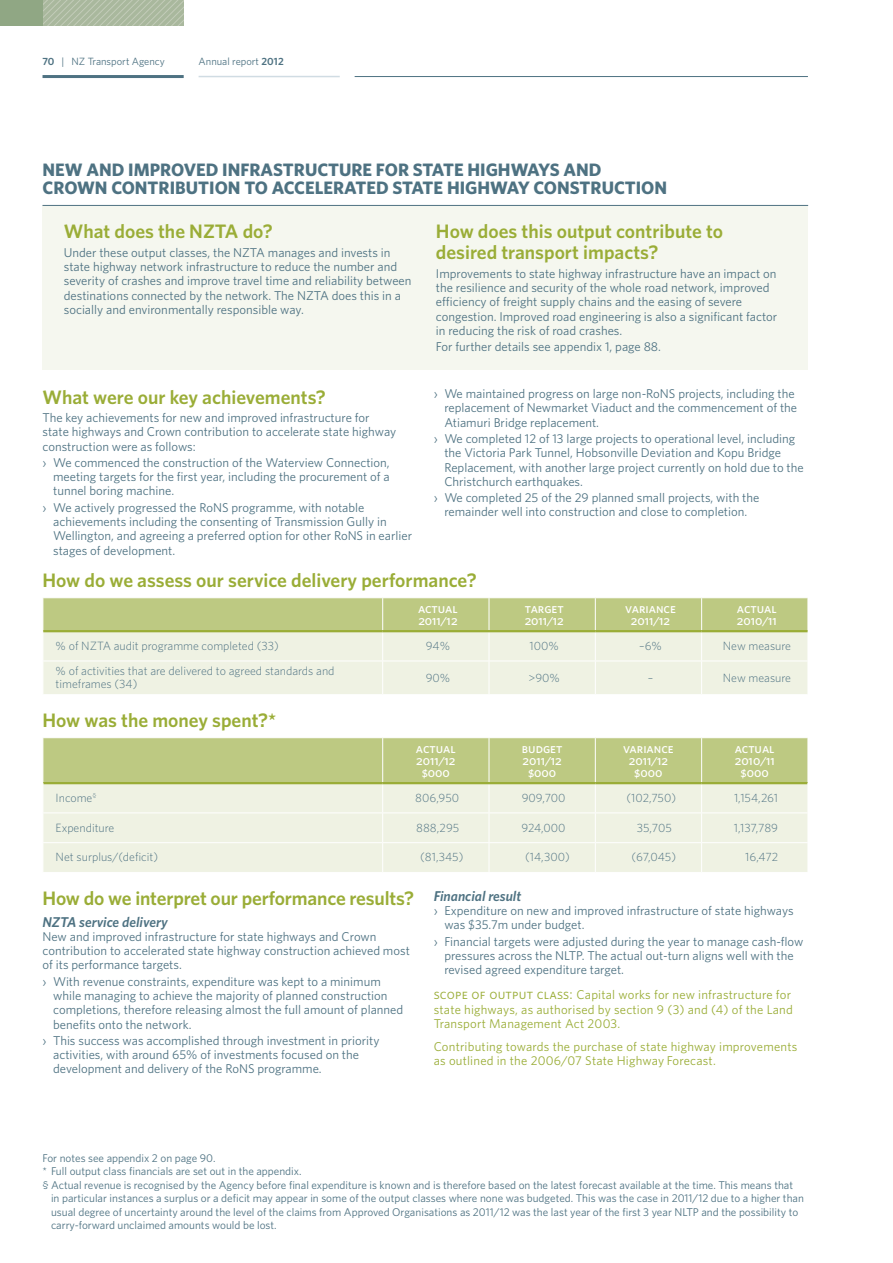
<style>
.page{position:relative;width:893px;height:1263px;background:#fff}
.page>*{position:absolute;margin:0;border:0;box-sizing:border-box;transform-origin:0 0}
.t1{font:600 19.5px/21px "Whitney";color:#9aad37}
.t2{font:700 18px/18px "Whitney";color:#4e7282}
.t3{font:italic 600 14.25px "Whitney";color:#4e7282}
.t4{font:13.5px/12px "Whitney Medium SC";color:#fff;text-align:center}
.t5{font:12.75px/14.2px "Whitney";color:#4e7282}
.t6{font:12.75px/14.2px "Whitney";letter-spacing:.015em;color:#9aad37}
.t7{font:300 12px/13.5px "Whitney";color:#4e7282}
.t8{font:11.25px "Whitney";color:#4e7282}
.t9{font:10.5px "Whitney";color:#4e7282}
.s1{font-weight:600}
.s2{font-size:14.25px}
</style>
<div class="page">
<hr style="left:43px;top:75px;width:141px;height:3px;background:#4e7282">
<hr style="left:355px;top:76px;width:453px;height:1px;background:#4e7282">
<hr style="left:199px;top:76px;width:141px;height:1px;background:#d0dce3">
<svg style="left:43px;top:0;width:141px;height:26px;background:#aebca2"></svg>
<div style="left:0;top:0;width:43px;height:26px;background:#90a784"></div>
<div style="left:44px;top:662px;width:763px;height:32px;background:#eff2e3"></div>
<svg style="left:44px;top:598px;width:763px;height:63px;background:#d4dcb0"></svg>
<hr style="left:382px;top:661px;width:1px;height:33px;background:#fff">
<hr style="left:489px;top:661px;width:1px;height:33px;background:#fff">
<hr style="left:595px;top:661px;width:1px;height:33px;background:#fff">
<hr style="left:701px;top:661px;width:1px;height:33px;background:#fff">
<hr style="left:43px;top:630px;width:340px;height:2px;background:#9aad37">
<hr style="left:383px;top:630px;width:106px;height:2px;background:#9aad37">
<hr style="left:489px;top:630px;width:106px;height:2px;background:#9aad37">
<hr style="left:595px;top:630px;width:107px;height:2px;background:#9aad37">
<hr style="left:702px;top:630px;width:105px;height:2px;background:#9aad37">
<svg style="left:43px;top:738px;width:765px;height:134px;background:#dde3c1"></svg>
<div style="left:43px;top:206px;width:765px;height:164px;background:#f5f7ef"></div>
<hr style="left:43px;top:205px;width:765px;height:1px;background:#4e7282">
<p class="t9" style="left:43px;top:54px;width:124px"><span class="s1">70</span> | NZ Transport Agency</p>
<p class="t9" style="left:199px;top:54px;width:87px">Annual report <span class="s1">2012</span></p>
<h2 class="t2" style="left:43px;top:160px;width:626px">NEW AND IMPROVED INFRASTRUCTURE FOR STATE HIGHWAYS AND<br>CROWN CONTRIBUTION TO ACCELERATED STATE HIGHWAY CONSTRUCTION</h2>
<h1 class="t1" style="left:64px;top:221px;width:210px">What does the NZTA do?</h1>
<p class="t5" style="left:64px;top:245px;width:349px">U nder these output classes, the NZTA manages and invests in state highway network infrastructure to reduce the number and severity of crashes and improve travel time and reliability between destinations connected by the network. The NZTA does this in a socially and environmentally responsible way.</p>
<h1 class="t1" style="left:43px;top:386px;width:285px">What were our key achievements?</h1>
<p class="t5" style="left:43px;top:410px;width:355px">The key achievements for new and improved infrastructure for state highways and Crown contribution to accelerate state highway construction were as follows:</p>
<p class="t5" style="left:53px;top:455px;width:338px;text-align:justify;text-indent:-11px">› We commenced the construction of the Waterview Connection, meeting targets for the first year, including the procurement of a tunnel boring machine.</p>
<p class="t5" style="left:53px;top:500px;width:360px;text-indent:-11px">› We actively progressed the RoNS programme, with notable achievements including the consenting of Transmission Gully in Wellington, and agreeing a preferred option for other RoNS in earlier stages of development.</p>
<h1 class="t1" style="left:436px;top:221px;width:289px">How does this output contribute to desired transport impacts?</h1>
<p class="t5" style="left:436px;top:266px;width:343px">Improvements to state highway infrastructure have an impact on the resilience and security of the whole road network, improved efficiency of freight supply chains and the easing of severe congestion. Improved road engineering is also a significant factor in reducing the risk of road crashes.</p>
<p class="t5" style="left:436px;top:339px;width:227px">For further details see appendix 1, page 88.</p>
<p class="t5" style="left:444px;top:386px;width:354px;text-indent:-11px">› We maintained progress on large non-RoNS projects, including the replacement of Newmarket Viaduct and the commencement of the<br>Atiamuri Bridge replacement.</p>
<p class="t5" style="left:444px;top:431px;width:361px;text-indent:-11px">› We completed 12 of 13 large projects to operational level, including the Victoria Park Tunnel, Hobsonville Deviation and Kopu Bridge Replacement, with another large project currently on hold due to the Christchurch earthquakes.</p>
<p class="t5" style="left:434px;top:490px;width:327px;text-align:center">› We completed 25 of the 29 planned small projects, with the remainder well into construction and close to completion.</p>
<h1 class="t1" style="left:43px;top:569px;width:436px">How do we assess our service delivery performance?</h1>
<p class="t4" style="left:418px;top:602px;width:41px;text-align:left">actual<br>2011/12</p>
<p class="t4" style="left:525px;top:602px;width:41px;text-align:left">target<br>2011/12</p>
<p class="t4" style="left:625px;top:602px;width:52px">variance<br>2011/12</p>
<p class="t4" style="left:737px;top:602px;width:42px;text-align:left">actual<br>2010/11</p>
<p class="t7" style="left:56px;top:638px;width:225px">% of NZTA audit programme completed (33)</p>
<p class="t7" style="left:426px;top:638px;width:26px">94%</p>
<p class="t7" style="left:530px;top:638px;width:31px">100%</p>
<p class="t7" style="left:639px;top:638px;width:24px">–6%</p>
<p class="t7" style="left:723px;top:638px;width:70px">New measure</p>
<p class="t7" style="left:56px;top:663px;width:280px">% of activities that are delivered to agreed standards and timeframes (34)</p>
<p class="t7" style="left:426px;top:670px;width:26px">90%</p>
<p class="t7" style="left:529px;top:670px;width:33px">&gt;90%</p>
<p class="t7" style="left:648px;top:670px;width:7px">–</p>
<p class="t7" style="left:723px;top:670px;width:70px">New measure</p>
<h1 class="t1" style="left:43px;top:709px;width:235px">How was the money spent?*</h1>
<p class="t4" style="left:416px;top:742px;width:41px">actual<br>2011/12 $000</p>
<p class="t4" style="left:522px;top:742px;width:42px">budget<br>2011/12 $000</p>
<p class="t4" style="left:623px;top:742px;width:52px">variance<br>2011/12 $000</p>
<p class="t4" style="left:735px;top:742px;width:42px">actual<br>2010/11 $000</p>
<p class="t7" style="left:56px;top:790px;width:42px">Income<sup>§</sup></p>
<p class="t7" style="left:415px;top:790px;width:45px">806,950</p>
<p class="t7" style="left:522px;top:790px;width:45px">909,700</p>
<p class="t7" style="left:626px;top:790px;width:51px">(102,750)</p>
<p class="t7" style="left:734px;top:790px;width:46px">1,154,261</p>
<p class="t7" style="left:56px;top:820px;width:60px">Expenditure</p>
<p class="t7" style="left:416px;top:820px;width:45px">888,295</p>
<p class="t7" style="left:521px;top:820px;width:46px">924,000</p>
<p class="t7" style="left:637px;top:820px;width:37px">35,705</p>
<p class="t7" style="left:734px;top:820px;width:46px">1,137,789</p>
<p class="t7" style="left:56px;top:850px;width:104px">Net surplus/(deficit)</p>
<p class="t7" style="left:420px;top:850px;width:45px">(81,345)</p>
<p class="t7" style="left:525px;top:850px;width:46px">(14,300)</p>
<p class="t7" style="left:632px;top:850px;width:46px">(67,045)</p>
<p class="t7" style="left:745px;top:850px;width:34px">16,472</p>
<h1 class="t1" style="left:43px;top:887px;width:373px">How do we interpret our performance results?</h1>
<p class="t3" style="left:43px;top:912px;width:127px">NZTA service delivery</p>
<p class="t5" style="left:43px;top:929px;width:369px">New and improved infrastructure for state highways and Crown contribution to accelerated state highway construction achieved most of its performance targets.</p>
<p class="t5" style="left:53px;top:974px;width:352px;text-indent:-11px">› With revenue constraints, expenditure was kept to a minimum while managing to achieve the majority of planned construction completions, therefore releasing almost the full amount of planned benefits onto the network.</p>
<p class="t5" style="left:53px;top:1033px;width:328px;text-indent:-11px">› This success was accomplished through investment in priority activities, with around 65% of investments focused on the development and delivery of the RoNS programme.</p>
<p class="t3" style="left:434px;top:886px;width:89px">Financial result</p>
<p class="t5" style="left:444px;top:903px;width:351px;text-indent:-11px">› Expenditure on new and improved infrastructure of state highways was $35.7m under budget.</p>
<p class="t5" style="left:444px;top:934px;width:361px;text-indent:-11px">› Financial targets were adjusted during the year to manage cash-flow pressures across the NLTP. The actual out-turn aligns well with the revised agreed expenditure target.</p>
<p class="t6" style="left:434px;top:987px;width:361px"><span class="s2">scope of output class:</span> Capital works for new infrastructure for state highways, as authorised by section 9 (3) and (4) of the Land<br>Transport Management Act 2003.</p>
<p class="t6" style="left:434px;top:1039px;width:365px">Contributing towards the purchase of state highway improvements as outlined in the 2006/07 State Highway Forecast.</p>
<p class="t8" style="left:43px;top:1150px;width:174px">For notes see appendix 2 on page 90.</p>
<p class="t8" style="left:43px;top:1164px;width:261px">* Full output class financials are set out in the appendix.</p>
<p class="t8" style="left:43px;top:1177px;width:752px">§ Actual revenue is recognised by the Agency before final expenditure is known and is therefore based on the latest forecast available at the time. This means that</p>
<p class="t8" style="left:51px;top:1191px;width:754px">in particular instances a surplus or a deficit may appear in some of the output classes where none was budgeted. This was the case in 2011/12 due to a higher than</p>
<p class="t8" style="left:51px;top:1204px;width:749px">usual degree of uncertainty around the level of the claims from Approved Organisations as 2011/12 was the last year of the first 3 year NLTP and the possibility to</p>
<p class="t8" style="left:51px;top:1218px;width:227px">carry-forward unclaimed amounts would be lost.</p>
</div>
